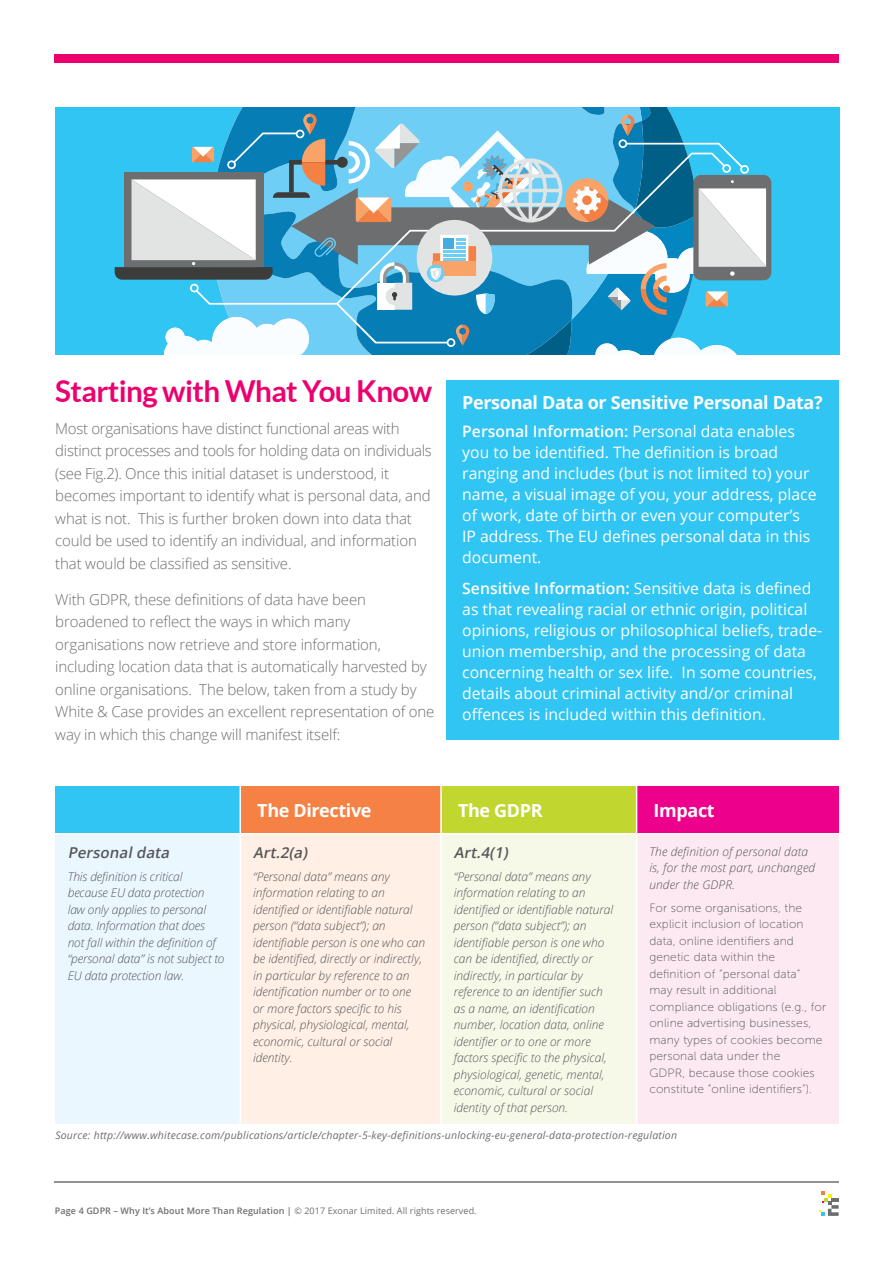
<style>
.page{position:relative;width:893px;height:1263px;background:#fff}
.page>*{position:absolute;margin:0;border:0;box-sizing:border-box;transform-origin:0 0}
.t1{font:700 29.7px "Lato";letter-spacing:-.02em;color:#eb006e}
.t2{font:700 18px "Open Sans";letter-spacing:-.02em;color:#fff}
.t3{font:15.75px/21px "Open Sans";color:#fff}
.t4{font:300 15px/22.5px "Open Sans";letter-spacing:-.01em;color:#6d6e71}
.t5{font:italic 600 15px "Open Sans";color:#55575a}
.t6{font:italic 300 12px/16.5px "Open Sans";color:#55575a}
.t7{font:12px/16.5px "Museo Sans 100";letter-spacing:.01em;color:#55575a}
.t8{font:italic 10.5px "Open Sans";letter-spacing:.02em;color:#6d6e71}
.t9{font:600 9px "Open Sans";letter-spacing:.01em;color:#6d6e71}
.s1{font-weight:600}
.s2{font-weight:400}
</style>
<div class="page">
<hr style="left:54px;top:1181px;width:785px;height:2px;background:#6d6e71">
<svg style="left:819px;top:1191px;width:20px;height:25px"></svg>
<div style="left:54px;top:54px;width:785px;height:9px;background:#eb006e"></div>
<div style="left:55px;top:107px;width:60px;height:248px;background:#31c5f4"></div>
<svg style="left:115px;top:107px;width:725px;height:248px;background:#67b4d1"></svg>
<div style="left:55px;top:786px;width:185px;height:48px;background:#31c5f4"></div>
<div style="left:240px;top:786px;width:201px;height:48px;background:#f58145"></div>
<div style="left:441px;top:786px;width:196px;height:48px;background:#c1d72f"></div>
<div style="left:637px;top:786px;width:202px;height:48px;background:#ec008c"></div>
<div style="left:55px;top:834px;width:185px;height:291px;background:#ebf7fe"></div>
<div style="left:240px;top:834px;width:201px;height:291px;background:#ffefe4"></div>
<div style="left:441px;top:834px;width:196px;height:291px;background:#f6f9e8"></div>
<div style="left:637px;top:834px;width:202px;height:291px;background:#fde9f1"></div>
<hr style="left:55px;top:833px;width:185px;height:1px;background:#fff">
<hr style="left:240px;top:786px;width:1px;height:47px;background:#fff">
<hr style="left:440px;top:786px;width:2px;height:47px;background:#fff">
<hr style="left:636px;top:786px;width:1px;height:47px;background:#fff">
<hr style="left:441px;top:833px;width:196px;height:1px;background:#fff">
<hr style="left:637px;top:833px;width:202px;height:1px;background:#fff">
<hr style="left:636px;top:834px;width:1px;height:290px;background:#fff">
<hr style="left:441px;top:1124px;width:196px;height:1px;background:#fff">
<hr style="left:637px;top:1124px;width:202px;height:1px;background:#fff">
<hr style="left:240px;top:833px;width:201px;height:1px;background:#fff">
<hr style="left:240px;top:834px;width:1px;height:290px;background:#fff">
<hr style="left:440px;top:834px;width:2px;height:290px;background:#fff">
<hr style="left:55px;top:1124px;width:185px;height:1px;background:#fff">
<hr style="left:240px;top:1124px;width:201px;height:1px;background:#fff">
<div style="left:446px;top:380px;width:393px;height:359px;background:#31c5f4"></div>
<h1 class="t1" style="left:55px;top:374px;width:378px">Starting with What You Know</h1>
<p class="t4" style="left:55px;top:416px;width:378px">Most organisations have distinct functional areas with distinct processes and tools for holding data on individuals (see Fig.2). Once this initial dataset is understood, it becomes important to identify what is personal data, and what is not. This is further broken down into data that could be used to identify an individual, and information that would be classified as sensitive.</p>
<p class="t4" style="left:55px;top:587px;width:381px">With GDPR, these definitions of data have been broadened to reflect the ways in which many organisations now retrieve and store information, including location data that is automatically harvested by online organisations. The below, taken from a study by White &amp; Case provides an excellent representation of one way in which this change will manifest itself:</p>
<h2 class="t2" style="left:462px;top:390px;width:362px">Personal Data or Sensitive Personal Data?</h2>
<p class="t3" style="left:462px;top:420px;width:356px"><span class="s1">Personal Information:</span> Personal data enables you to be identified. The definition is broad ranging and includes (but is not limited to) your name, a visual image of you, your address, place of work, date of birth or even your computer’s IP address. The EU defines personal data in this document.</p>
<p class="t3" style="left:462px;top:578px;width:362px"><span class="s1">Sensitive Information:</span> Sensitive data is defined as that revealing racial or ethnic origin, political opinions, religious or philosophical beliefs, trade&shy;union membership, and the processing of data concerning health or sex life. In some countries, details about criminal activity and/or criminal offences is included within this definition.</p>
<h2 class="t2" style="left:257px;top:797px;width:116px">The Directive</h2>
<h2 class="t2" style="left:458px;top:797px;width:86px">The GDPR</h2>
<h2 class="t2" style="left:654px;top:797px;width:63px">Impact</h2>
<p class="t6" style="left:649px;top:843px;width:167px">The definition of personal data is, for the most part, unchanged under the GDPR.</p>
<p class="t7" style="left:649px;top:899px;width:178px">For some organisations, the explicit inclusion of location data, online identifiers and genetic data within the definition of “personal data” may result in additional compliance obligations (e.g., for online advertising businesses, many types of cookies become personal data under the<br>GDPR, because those cookies constitute “online identifiers”).</p>
<p class="t8" style="left:55px;top:1128px;width:623px">Source: http://www.whitecase.com/publications/article/chapter-5-key-definitions-unlocking-eu-general-data-protection-regulation</p>
<p class="t5" style="left:68px;top:842px;width:107px">Personaldata</p>
<p class="t6" style="left:68px;top:868px;width:158px">This definition is critical because EU data protection law only applies to personal data. Information that does not fall within the definition of “personal data” is not subject to<br>EU data protection law.</p>
<p class="t5" style="left:253px;top:842px;width:59px">Art.2(a)</p>
<p class="t6" style="left:253px;top:868px;width:174px">“Personal data” means any information relating to an identified or identifiable natural person (“data subject”); an identifiable person is one who can be identified, directly or indirectly, in particular by reference to an identification number or to one<br>or more factors specific to his physical, physiological, mental, economic, cultural or social identity.</p>
<p class="t5" style="left:454px;top:842px;width:59px">Art.4(1)</p>
<p class="t6" style="left:454px;top:868px;width:161px">“Personal data” means any information relating to an identified or identifiable natural person (“data subject”); an identifiable person is one who can be identified, directly or indirectly, in particular by reference to an identifier such as a name, an identification number, location data, online identifier or to one or more factors specific to the physical, physiological, genetic, mental, economic, cultural or social identity of that person.</p>
<p class="t9" style="left:55px;top:1204px;width:423px">Page 4 GDPR – Why It’s About More Than Regulation | <span class="s2">© 2017 Exonar Limited. All rights reserved.</span></p>
</div>
